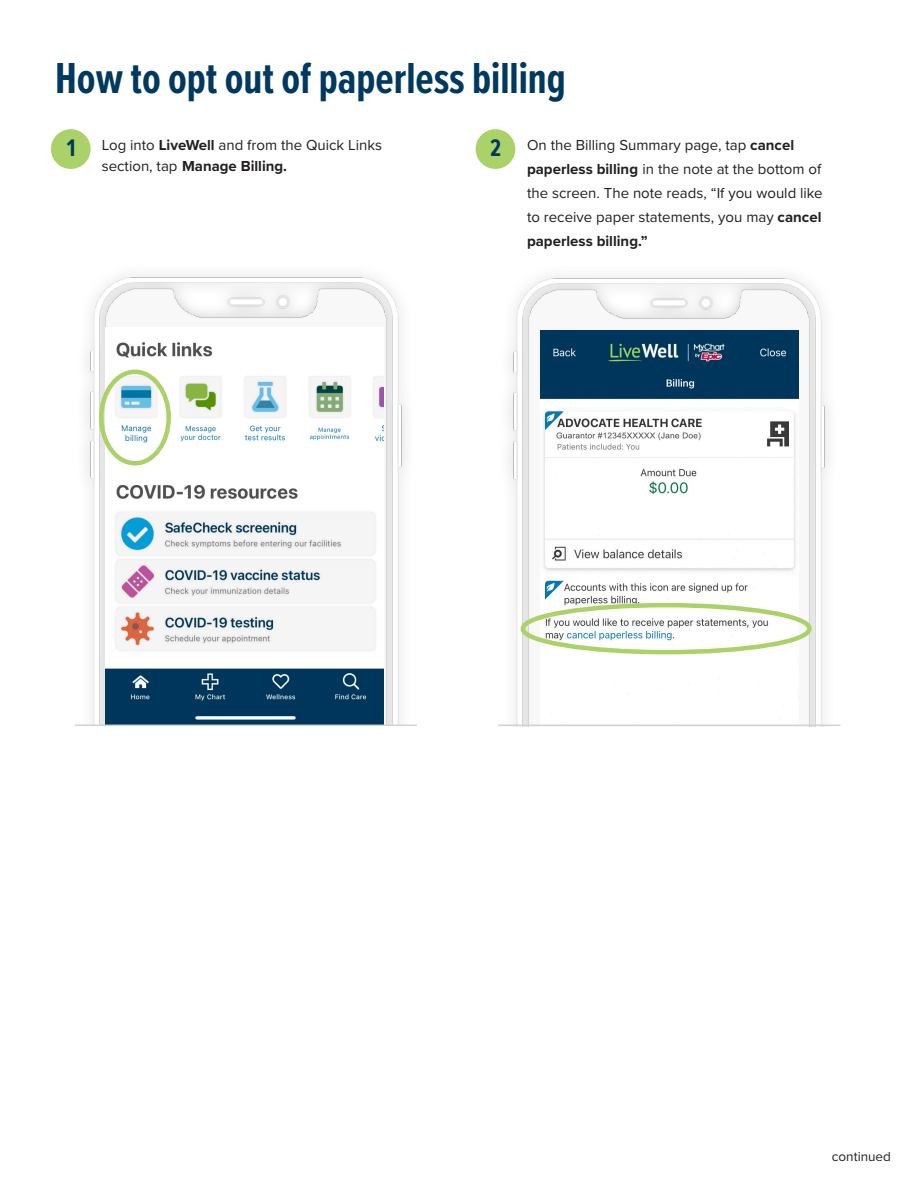
<style>
.page{position:relative;width:918px;height:1188px;background:#fff}
.page>*{position:absolute;margin:0;border:0;box-sizing:border-box;transform-origin:0 0}
.t1{font:700 45px "Proxima Nova Ex Cn";color:#00395f}
.t2{font:700 24.9px "Proxima Nova Ex Cn";color:#00395f}
.t3{font:15px/24px "Proxima Nova";color:#231f20}
.t4{font:13.5px "Proxima Nova";color:#231f20}
.s1{font-weight:700}
</style>
<div class="page">
<div style="left:476px;top:129px;width:39px;height:40px;background:#abd268;border-radius:50%"></div>
<div style="left:51px;top:129px;width:40px;height:40px;background:#abd268;border-radius:50%"></div>
<img style="left:498px;top:275px;width:343px;height:450px">
<img style="left:75px;top:274px;width:342px;height:451px">
<img style="left:106px;top:327px;width:278px;height:397px">
<img style="left:540px;top:331px;width:259px;height:394px">
<hr style="left:75px;top:725px;width:342px;height:1px;background:#d1d2d4">
<hr style="left:498px;top:725px;width:343px;height:1px;background:#d1d2d4">
<div style="left:99px;top:370px;width:72px;height:96px;border:4px solid #abd268;border-radius:50%"></div>
<div style="left:521px;top:603px;width:291px;height:51px;border:4px solid #abd268;border-radius:50%"></div>
<p class="t1" style="left:55px;top:45px;width:512px">How to opt out of paperless billing</p>
<p class="t2" style="left:67px;top:130px;width:10px">1</p>
<p class="t3" style="left:102px;top:133px;width:282px;line-height:21px">Log into <span class="s1">LiveWell</span> and from the Quick Links section, tap <span class="s1">Manage Billing.</span></p>
<p class="t2" style="left:490px;top:130px;width:12px">2</p>
<p class="t3" style="left:527px;top:132px;width:297px">On the Billing Summary page, tap <span class="s1">cancel paperless billing</span> in the note at the bottom of the screen. The note reads, “If you would like to receive paper statements, you may <span class="s1">cancel paperless billing.”</span></p>
<p class="t4" style="left:832px;top:1147px;width:61px">continued</p>
</div>
